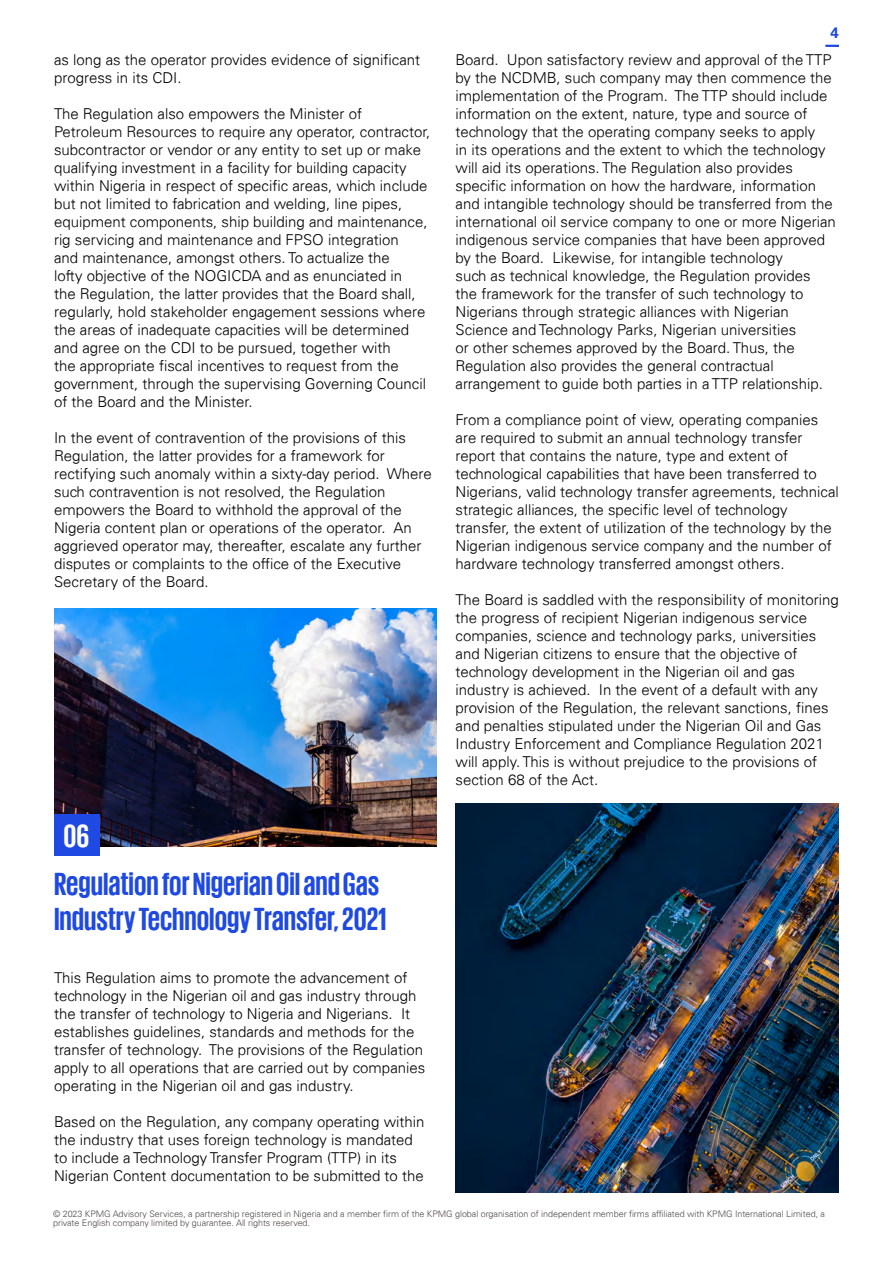
<style>
.page{position:relative;width:893px;height:1263px;background:#fff}
.page>*{position:absolute;margin:0;border:0;box-sizing:border-box;transform-origin:0 0}
.t1{font:700 33px/34.5px "KPMG";color:#1e49e2}
.t2{font:700 33px "KPMG";color:#fff}
.t3{font:300 15px/18px "Univers 45";color:#000}
.t4{font:700 15px "Univers 65";color:#1e49e2}
.t5{font:300 9px/9px "Univers 45";letter-spacing:-.005em;color:#524b48}
</style>
<div class="page">
<svg style="left:825px;top:45px;width:14px;height:2px"></svg>
<img style="left:54px;top:608px;width:383px;height:239px">
<div style="left:54px;top:814px;width:45px;height:42px;background:#1e49e2"></div>
<img style="left:455px;top:804px;width:384px;height:388px">
<p class="t3" style="left:54px;top:51px;width:368px">as long as the operator provides evidence of significant progress in its CDI.</p>
<p class="t3" style="left:54px;top:105px;width:378px">The Regulation also empowers the Minister of Petroleum Resources to require any operator, contractor, subcontractor or vendor or any entity to set up or make qualifying investment in a facility for building capacity within Nigeria in respect of specific areas, which include but not limited to fabrication and welding, line pipes, equipment components, ship building and maintenance, rig servicing and maintenance and FPSO integration<br>and maintenance, amongst others. To actualize the<br>lofty objective of the NOGICDA and as enunciated in<br>the Regulation, the latter provides that the Board shall, regularly, hold stakeholder engagement sessions where the areas of inadequate capacities will be determined and agree on the CDI to be pursued, together with<br>the appropriate fiscal incentives to request from the government, through the supervising Governing Council of the Board and the Minister.</p>
<p class="t3" style="left:54px;top:429px;width:379px">In the event of contravention of the provisions of this Regulation, the latter provides for a framework for rectifying such anomaly within a sixty-day period. Where such contravention is not resolved, the Regulation empowers the Board to withhold the approval of the Nigeria content plan or operations of the operator. An aggrieved operator may, thereafter, escalate any further disputes or complaints to the office of the Executive Secretary of the Board.</p>
<h1 class="t2" style="left:63px;top:819px;width:27px">06</h1>
<h1 class="t1" style="left:54px;top:866px;width:334px">Regulation for Nigerian Oil and Gas<br>Industry Technology Transfer, 2021</h1>
<p class="t3" style="left:54px;top:969px;width:373px">This Regulation aims to promote the advancement of technology in the Nigerian oil and gas industry through the transfer of technology to Nigeria and Nigerians. It establishes guidelines, standards and methods for the transfer of technology. The provisions of the Regulation apply to all operations that are carried out by companies operating in the Nigerian oil and gas industry.</p>
<p class="t3" style="left:54px;top:1113px;width:372px">Based on the Regulation, any company operating within the industry that uses foreign technology is mandated to include a Technology Transfer Program (TTP) in its Nigerian Content documentation to be submitted to the</p>
<p class="t4" style="left:831px;top:24px;width:10px">4</p>
<p class="t3" style="left:455px;top:51px;width:382px">Board. Upon satisfactory review and approval of the TTP by the NCDMB, such company may then commence the implementation of the Program. The TTP should include information on the extent, nature, type and source of technology that the operating company seeks to apply<br>in its operations and the extent to which the technology will aid its operations. The Regulation also provides specific information on how the hardware, information and intangible technology should be transferred from the international oil service company to one or more Nigerian indigenous service companies that have been approved by the Board. Likewise, for intangible technology<br>such as technical knowledge, the Regulation provides the framework for the transfer of such technology to Nigerians through strategic alliances with Nigerian Science and Technology Parks, Nigerian universities<br>or other schemes approved by the Board. Thus, the Regulation also provides the general contractual arrangement to guide both parties in a TTP relationship.</p>
<p class="t3" style="left:455px;top:411px;width:385px">From a compliance point of view, operating companies are required to submit an annual technology transfer report that contains the nature, type and extent of technological capabilities that have been transferred to Nigerians, valid technology transfer agreements, technical strategic alliances, the specific level of technology transfer, the extent of utilization of the technology by the Nigerian indigenous service company and the number of hardware technology transferred amongst others.</p>
<p class="t3" style="left:455px;top:591px;width:385px">The Board is saddled with the responsibility of monitoring the progress of recipient Nigerian indigenous service companies, science and technology parks, universities and Nigerian citizens to ensure that the objective of technology development in the Nigerian oil and gas industry is achieved. In the event of a default with any provision of the Regulation, the relevant sanctions, fines and penalties stipulated under the Nigerian Oil and Gas Industry Enforcement and Compliance Regulation 2021 will apply. This is without prejudice to the provisions of section 68 of the Act.</p>
<p class="t5" style="left:53px;top:1209px;width:773px">© 2023 KPMG Advisory Services, a partnership registered in Nigeria and a member firm of the KPMG global organisation of independent member firms affiliated with KPMG International Limited, a private English company limited by guarantee. All rights reserved.</p>
</div>
